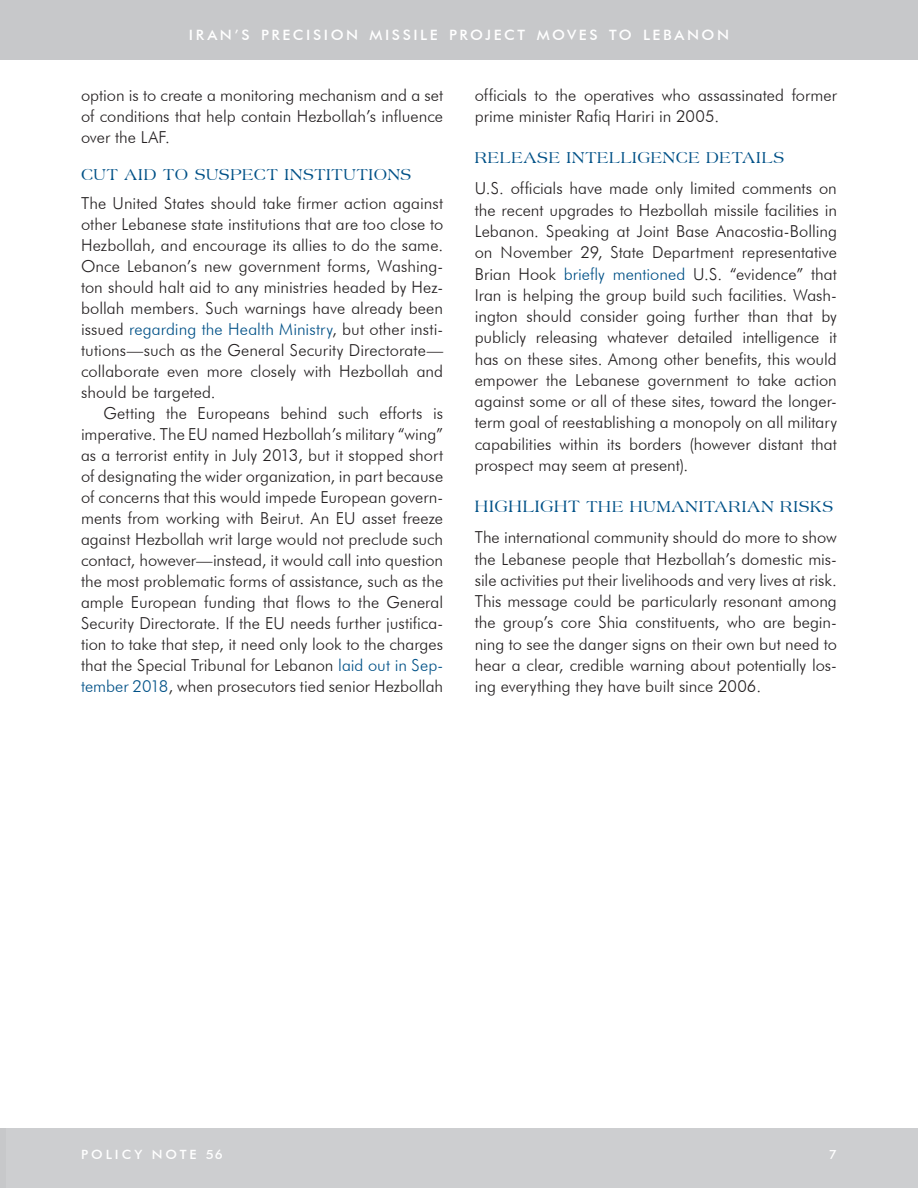
<style>
.page{position:relative;width:918px;height:1188px;background:#fff}
.page>*{position:absolute;margin:0;border:0;box-sizing:border-box;transform-origin:0 0}
.PN_Body_No_Indent{font:300 16.5px/21.3px "Futura BT";color:#231f20;text-align:justify}
.PN_Body{font:300 16.5px/21px "Futura BT";color:#231f20;text-align:justify}
.PN_Level_2{font:16.5px "Americana BT";letter-spacing:.045em;color:#005187}
.PN_Level_2-2{font:16.5px "Americana BT";letter-spacing:.065em;color:#005187}
.t1{font:500 14.25px "Futura BT";letter-spacing:.17em;color:#fff;scale:1.05 1}
.t2{font:500 12.75px "Futura BT";letter-spacing:.22em;color:#fff;scale:1.05 1}
.s1{color:#005187}
.s2{font-size:17.25px}
</style>
<div class="page">
<div style="left:0;top:0;width:918px;height:60px;background:#c7c8ca"></div>
<div style="left:0;top:1129px;width:918px;height:59px;background:#cdced0"></div>
<div style="left:0;top:1129px;width:5px;height:59px;background:#c7c8ca"></div>
<p class="t1" style="left:189px;top:27px;width:516px">IRAN’S PRECISION MISSILE PROJECT MOVES TO LEBANON</p>
<p class="PN_Body" style="left:81px;top:84px;width:364px">option is to create a monitoring mechanism and a set of conditions that help contain Hezbollah’s influence over the LAF.</p>
<p class="PN_Level_2" style="left:81px;top:165px;width:332px">CUT AID TO SUSPECT INSTITUTIONS</p>
<p class="PN_Body_No_Indent" style="left:81px;top:192px;width:364px">The United States should take firmer action against other Lebanese state institutions that are too close to Hezbollah, and encourage its allies to do the same.<br>Once Lebanon’s new government forms, Washing&shy;ton should halt aid to any ministries headed by Hez&shy;bollah members. Such warnings have already been issued <span class="s1">regarding the Health Ministry</span>, but other insti&shy;tutions—such as the General Security Directorate— collaborate even more closely with Hezbollah and should be targeted.</p>
<p class="PN_Body" style="left:81px;top:402px;width:364px;text-indent:22px">Getting the Europeans behind such efforts is imperative. The EU named Hezbollah’s military “wing” as a terrorist entity in July 2013, but it stopped short of designating the wider organization, in part because of concerns that this would impede European govern&shy;ments from working with Beirut. An EU asset freeze against Hezbollah writ large would not preclude such contact, however—instead, it would call into question the most problematic forms of assistance, such as the ample European funding that flows to the General Security Directorate. If the EU needs further justifica&shy;tion to take that step, it need only look to the charges that the Special Tribunal for Lebanon <span class="s1">laid out in Sep&shy;tember 2018</span>, when prosecutors tied senior Hezbollah</p>
<p class="PN_Body" style="left:475px;top:84px;width:364px">officials to the operatives who assassinated former prime minister Rafiq Hariri in 2005.</p>
<p class="PN_Level_2" style="left:475px;top:148px;width:311px">RELEASE INTELLIGENCE DETAILS</p>
<p class="PN_Body_No_Indent" style="left:475px;top:178px;width:364px">U.S. officials have made only limited comments on the recent upgrades to Hezbollah missile facilities in Lebanon. Speaking at Joint Base Anacostia-Bolling on November 29, State Department representative Brian Hook <span class="s1">briefly mentioned</span> U.S. “evidence” that Iran is helping the group build such facilities. Wash&shy;ington should consider going further than that by publicly releasing whatever detailed intelligence it has on these sites. Among other benefits, this would empower the Lebanese government to take action against some or all of these sites, toward the longer&shy;term goal of reestablishing a monopoly on all military capabilities within its borders (however distant that prospect may seem at present).</p>
<p class="PN_Level_2-2" style="left:475px;top:496px;width:360px"><span class="s2">HIGHLIGHT</span> THE HUMANITARIAN RISKS</p>
<p class="PN_Body_No_Indent" style="left:475px;top:527px;width:364px">The international community should do more to show the Lebanese people that Hezbollah’s domestic mis&shy;sile activities put their livelihoods and very lives at risk.<br>This message could be particularly resonant among the group’s core Shia constituents, who are begin&shy;ning to see the danger signs on their own but need to hear a clear, credible warning about potentially los&shy;ing everything they have built since 2006.</p>
<p class="t2" style="left:81px;top:1147px;width:137px">POLICY NOTE 56</p>
<p class="t2" style="left:829px;top:1147px;width:9px">7</p>
</div>
